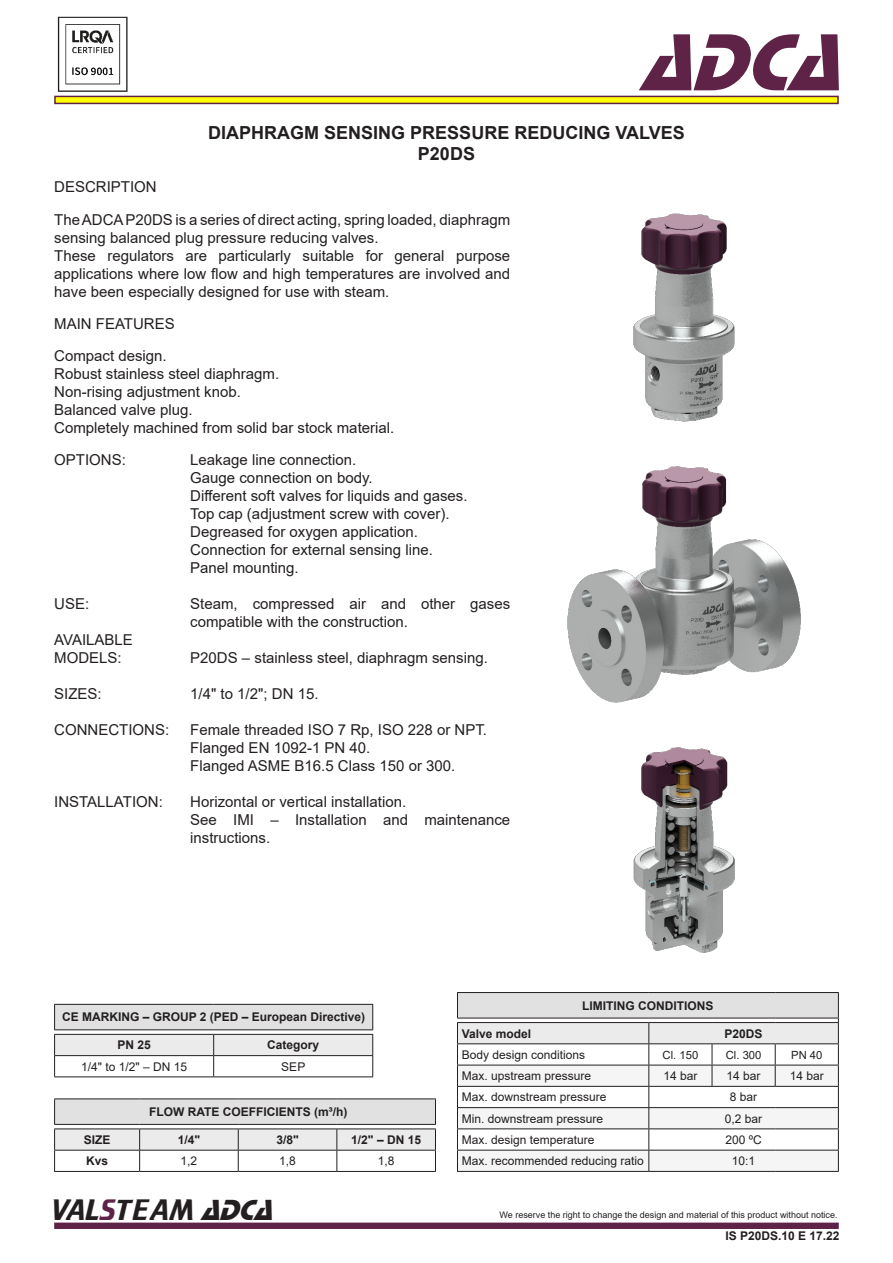
<style>
.page{position:relative;width:893px;height:1263px;background:#fff}
.page>*{position:absolute;margin:0;border:0;box-sizing:border-box;transform-origin:0 0}
.t1{font:italic 84px "Stop D";color:#5f2348}
.t2{font:30px "Trekker";color:#231f20}
.t3{font:700 18px/21.6px "Arial";color:#231f20;text-align:center}
.t4{font:15px/18px "Arial";color:#231f20}
.t5{font:12px "Arial";color:#231f20}
.t6{font:700 12px "Arial";color:#231f20}
.t7{font:11.25px "Arial";color:#231f20}
.t8{font:9px "Arial";color:#231f20}
.s1{color:#5f2348}
.s2{font-family:"Stop D";font-style:italic}
</style>
<div class="page">
<svg style="left:54px;top:96px;width:785px;height:8px"></svg>
<div style="left:54px;top:1222px;width:785px;height:7px;background:#5f2348;border:2px solid #5f2348"></div>
<img style="left:57px;top:16px;width:71px;height:76px">
<hr style="left:54px;top:1098px;width:86px;height:1px;background:#231f20">
<hr style="left:140px;top:1098px;width:98px;height:1px;background:#231f20">
<hr style="left:238px;top:1098px;width:99px;height:1px;background:#231f20">
<hr style="left:337px;top:1098px;width:99px;height:1px;background:#231f20">
<svg style="left:54px;top:1099px;width:382px;height:72px"></svg>
<hr style="left:54px;top:1171px;width:86px;height:1px;background:#231f20">
<hr style="left:140px;top:1171px;width:98px;height:1px;background:#231f20">
<hr style="left:238px;top:1171px;width:99px;height:1px;background:#231f20">
<hr style="left:337px;top:1171px;width:99px;height:1px;background:#231f20">
<hr style="left:54px;top:1076px;width:160px;height:1px;background:#231f20">
<hr style="left:214px;top:1076px;width:159px;height:1px;background:#231f20">
<hr style="left:54px;top:1004px;width:160px;height:1px;background:#231f20">
<hr style="left:214px;top:1004px;width:159px;height:1px;background:#231f20">
<svg style="left:54px;top:1005px;width:319px;height:71px"></svg>
<hr style="left:54px;top:1055px;width:160px;height:1px;background:#231f20">
<hr style="left:214px;top:1055px;width:159px;height:1px;background:#231f20">
<img style="left:633px;top:748px;width:102px;height:204px">
<img style="left:633px;top:214px;width:102px;height:208px">
<img style="left:567px;top:466px;width:234px;height:236px">
<hr style="left:457px;top:992px;width:192px;height:1px;background:#231f20">
<hr style="left:649px;top:992px;width:63px;height:1px;background:#231f20">
<hr style="left:712px;top:992px;width:63px;height:1px;background:#231f20">
<hr style="left:775px;top:992px;width:64px;height:1px;background:#231f20">
<hr style="left:457px;top:1171px;width:192px;height:1px;background:#231f20">
<hr style="left:649px;top:1171px;width:63px;height:1px;background:#231f20">
<hr style="left:712px;top:1171px;width:63px;height:1px;background:#231f20">
<hr style="left:775px;top:1171px;width:64px;height:1px;background:#231f20">
<svg style="left:457px;top:993px;width:382px;height:178px"></svg>
<hr style="left:712px;top:1150px;width:63px;height:1px;background:#231f20">
<hr style="left:775px;top:1150px;width:64px;height:1px;background:#231f20">
<hr style="left:457px;top:1107px;width:192px;height:1px;background:#231f20">
<hr style="left:457px;top:1128px;width:192px;height:1px;background:#231f20">
<h1 class="t1" style="left:640px;top:12px;width:199px">ADCA</h1>
<p class="t4" style="left:54px;top:179px;width:104px">DESCRIPTION</p>
<p class="t3" style="left:208px;top:123px;width:478px">DIAPHRAGM SENSING PRESSURE REDUCING VALVES<br>P20DS</p>
<p class="t4" style="left:54px;top:212px;width:458px">The ADCA P20DS is a series of direct acting, spring loaded, diaphragm sensing balanced plug pressure reducing valves.<br>These regulators are particularly suitable for general purpose applications where low flow and high temperatures are involved and have been especially designed for use with steam.</p>
<p class="t4" style="left:54px;top:316px;width:122px">MAIN FEATURES</p>
<p class="t4" style="left:54px;top:348px;width:342px">Compact design.<br>Robust stainless steel diaphragm.<br>Non-rising adjustment knob.<br>Balanced valve plug.<br>Completely machined from solid bar stock material.</p>
<p class="t4" style="left:54px;top:452px;width:73px">OPTIONS:</p>
<p class="t4" style="left:54px;top:596px;width:37px">USE:</p>
<p class="t4" style="left:54px;top:632px;width:80px">AVAILABLE<br>MODELS:</p>
<p class="t4" style="left:54px;top:686px;width:49px">SIZES:</p>
<p class="t4" style="left:54px;top:722px;width:117px">CONNECTIONS:</p>
<p class="t4" style="left:54px;top:794px;width:110px">INSTALLATION:</p>
<p class="t4" style="left:190px;top:452px;width:279px">Leakage line connection.<br>Gauge connection on body.<br>Different soft valves for liquids and gases.<br>Top cap (adjustment screw with cover).<br>Degreased for oxygen application.<br>Connection for external sensing line.<br>Panel mounting.</p>
<p class="t4" style="left:190px;top:596px;width:321px">Steam, compressed air and other gases compatible with the construction.</p>
<p class="t4" style="left:190px;top:650px;width:299px">P20DS – stainless steel, diaphragm sensing.</p>
<p class="t4" style="left:190px;top:686px;width:130px">1/4" to 1/2"; DN 15.</p>
<p class="t4" style="left:190px;top:722px;width:298px">Female threaded ISO 7 Rp, ISO 228 or NPT.<br>Flanged EN 1092-1 PN 40.<br>Flanged ASME B16.5 Class 150 or 300.</p>
<p class="t4" style="left:190px;top:794px;width:321px">Horizontal or vertical installation.<br>See IMI – Installation and maintenance instructions.</p>
<p class="t6" style="left:582px;top:1001px;width:133px">LIMITING CONDITIONS</p>
<p class="t6" style="left:62px;top:1012px;width:305px">CE MARKING – GROUP 2 (PED – European Directive)</p>
<p class="t6" style="left:117px;top:1040px;width:35px">PN 25</p>
<p class="t6" style="left:267px;top:1040px;width:54px">Category</p>
<p class="t5" style="left:81px;top:1062px;width:107px">1/4" to 1/2" – DN 15</p>
<p class="t5" style="left:281px;top:1062px;width:26px">SEP</p>
<p class="t6" style="left:149px;top:1107px;width:200px">FLOW RATE COEFFICIENTS (m³/h)</p>
<p class="t6" style="left:84px;top:1135px;width:28px">SIZE</p>
<p class="t6" style="left:178px;top:1135px;width:24px">1/4"</p>
<p class="t6" style="left:276px;top:1135px;width:24px">3/8"</p>
<p class="t6" style="left:351px;top:1135px;width:71px">1/2" – DN 15</p>
<p class="t6" style="left:86px;top:1156px;width:24px">Kvs</p>
<p class="t5" style="left:181px;top:1156px;width:18px">1,2</p>
<p class="t5" style="left:279px;top:1156px;width:18px">1,8</p>
<p class="t5" style="left:378px;top:1156px;width:18px">1,8</p>
<h2 class="t2" style="left:51px;top:1192px;width:222px">VAL<span class="s1">S</span>TEAM <span class="s2">ADCA</span></h2>
<p class="t6" style="left:462px;top:1028px;width:71px">Valve model</p>
<p class="t6" style="left:725px;top:1028px;width:40px">P20DS</p>
<p class="t5" style="left:462px;top:1050px;width:125px">Body design conditions</p>
<p class="t7" style="left:663px;top:1050px;width:37px">Cl. 150</p>
<p class="t7" style="left:726px;top:1050px;width:37px">Cl. 300</p>
<p class="t7" style="left:791px;top:1050px;width:33px">PN 40</p>
<p class="t5" style="left:462px;top:1071px;width:131px">Max. upstream pressure</p>
<p class="t5" style="left:663px;top:1071px;width:36px">14 bar</p>
<p class="t5" style="left:727px;top:1071px;width:36px">14 bar</p>
<p class="t5" style="left:790px;top:1071px;width:36px">14 bar</p>
<p class="t5" style="left:462px;top:1092px;width:146px">Max. downstream pressure</p>
<p class="t5" style="left:730px;top:1092px;width:29px">8 bar</p>
<p class="t5" style="left:462px;top:1114px;width:143px">Min. downstream pressure</p>
<p class="t5" style="left:725px;top:1114px;width:39px">0,2 bar</p>
<p class="t5" style="left:462px;top:1135px;width:134px">Max. design temperature</p>
<p class="t5" style="left:725px;top:1135px;width:38px">200 ºC</p>
<p class="t5" style="left:462px;top:1156px;width:184px">Max. recommended reducing ratio</p>
<p class="t5" style="left:732px;top:1156px;width:25px">10:1</p>
<p class="t8" style="left:500px;top:1211px;width:340px">We reserve the right to change the design and material of this product without notice.</p>
<p class="t6" style="left:725px;top:1231px;width:116px">IS P20DS.10 E 17.22</p>
</div>
